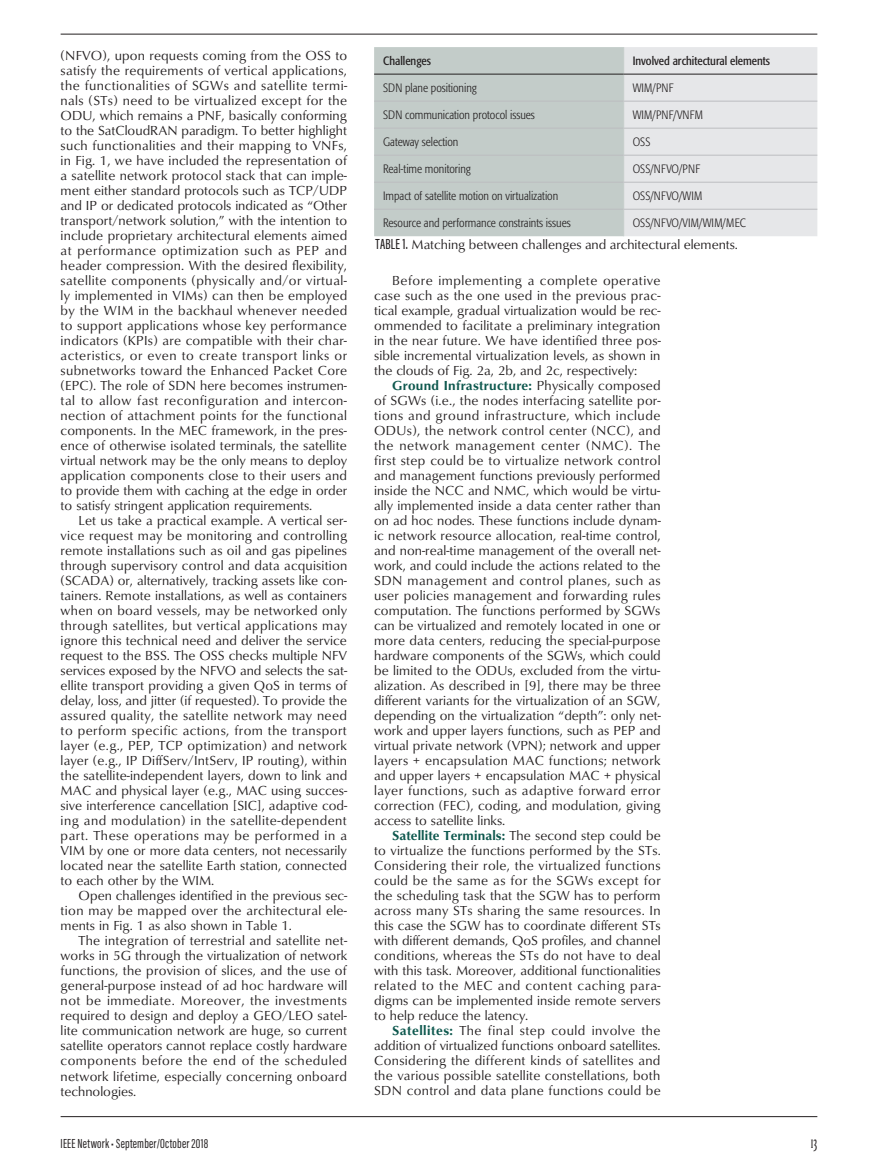
<style>
.page{position:relative;width:878px;height:1175px;background:#fff}
.page>*{position:absolute;margin:0;border:0;box-sizing:border-box;transform-origin:0 0}
.t1{font:16.5px "Matrix II Ext OT Narrow SC800";color:#231f20}
.t2{font:13.5px/15px "Classico URW";color:#231f20;text-align:justify}
.t3{font:13.5px "Acumin Pro Extra Cond";letter-spacing:.015em;color:#231f20}
.t4{font:300 condensed 12px "Formata";color:#231f20}
.t5{font:condensed 12px "Formata";color:#231f20}
.t6{font:300 condensed 12px "Formata";letter-spacing:.02em;color:#231f20}
.s1{font-family:"Acumin Pro Extra Cond";font-weight:500;font-size:15px}
.s2{font-weight:700;color:#0e584e}
</style>
<div class="page">
<hr style="left:61px;top:34px;width:756px;height:1px;background:#231f20">
<hr style="left:61px;top:1115px;width:756px;height:1px;background:#231f20">
<div style="left:374px;top:47px;width:249px;height:189px;background:#c3ccc9"></div>
<div style="left:623px;top:47px;width:194px;height:189px;background:#e6e7e9"></div>
<hr style="left:374px;top:74px;width:249px;height:1px;background:#231f20">
<hr style="left:623px;top:74px;width:194px;height:1px;background:#231f20">
<hr style="left:374px;top:101px;width:249px;height:1px;background:#bcbdc0">
<hr style="left:623px;top:101px;width:194px;height:1px;background:#bcbdc0">
<hr style="left:374px;top:128px;width:249px;height:1px;background:#bcbdc0">
<hr style="left:623px;top:128px;width:194px;height:1px;background:#bcbdc0">
<hr style="left:374px;top:155px;width:249px;height:1px;background:#bcbdc0">
<hr style="left:623px;top:155px;width:194px;height:1px;background:#bcbdc0">
<hr style="left:374px;top:182px;width:249px;height:1px;background:#bcbdc0">
<hr style="left:623px;top:182px;width:194px;height:1px;background:#bcbdc0">
<hr style="left:374px;top:209px;width:249px;height:1px;background:#bcbdc0">
<hr style="left:623px;top:209px;width:194px;height:1px;background:#bcbdc0">
<p class="t2" style="left:61px;top:47px;width:288px">(NFVO), upon requests coming from the OSS to satisfy the requirements of vertical applications, the functionalities of SGWs and satellite termi&shy;nals (STs) need to be virtualized except for the ODU, which remains a PNF, basically conforming to the SatCloudRAN paradigm. To better highlight such functionalities and their mapping to VNFs, in Fig. 1, we have included the representation of a satellite network protocol stack that can imple&shy;ment either standard protocols such as TCP/UDP and IP or dedicated protocols indicated as “Other transport/network solution,” with the intention to include proprietary architectural elements aimed at performance optimization such as PEP and header compression. With the desired flexibility, satellite components (physically and/or virtual&shy;ly implemented in VIMs) can then be employed by the WIM in the backhaul whenever needed to support applications whose key performance indicators (KPIs) are compatible with their char&shy;acteristics, or even to create transport links or subnetworks toward the Enhanced Packet Core (EPC). The role of SDN here becomes instrumen&shy;tal to allow fast reconfiguration and intercon&shy;nection of attachment points for the functional components. In the MEC framework, in the pres&shy;ence of otherwise isolated terminals, the satellite virtual network may be the only means to deploy application components close to their users and to provide them with caching at the edge in order to satisfy stringent application requirements.</p>
<p class="t2" style="left:61px;top:512px;width:288px;text-indent:18px">Let us take a practical example. A vertical ser&shy;vice request may be monitoring and controlling remote installations such as oil and gas pipelines through supervisory control and data acquisition (SCADA) or, alternatively, tracking assets like con&shy;tainers. Remote installations, as well as containers when on board vessels, may be networked only through satellites, but vertical applications may ignore this technical need and deliver the service request to the BSS. The OSS checks multiple NFV services exposed by the NFVO and selects the sat&shy;ellite transport providing a given QoS in terms of delay, loss, and jitter (if requested). To provide the assured quality, the satellite network may need to perform specific actions, from the transport layer (e.g., PEP, TCP optimization) and network layer (e.g., IP DiffServ/IntServ, IP routing), within the satellite-independent layers, down to link and MAC and physical layer (e.g., MAC using succes&shy;sive interference cancellation [SIC], adaptive cod&shy;ing and modulation) in the satellite-dependent part. These operations may be performed in a VIM by one or more data centers, not necessarily located near the satellite Earth station, connected to each other by the WIM.</p>
<p class="t2" style="left:61px;top:887px;width:288px;text-indent:18px">Open challenges identified in the previous sec&shy;tion may be mapped over the architectural ele&shy;ments in Fig. 1 as also shown in Table 1.</p>
<p class="t2" style="left:61px;top:932px;width:288px;text-indent:18px">The integration of terrestrial and satellite net&shy;works in 5G through the virtualization of network functions, the provision of slices, and the use of general-purpose instead of ad hoc hardware will not be immediate. Moreover, the investments required to design and deploy a GEO/LEO satel&shy;lite communication network are huge, so current satellite operators cannot replace costly hardware components before the end of the scheduled network lifetime, especially concerning onboard technologies.</p>
<p class="t5" style="left:383px;top:54px;width:49px">Challenges</p>
<p class="t5" style="left:632px;top:54px;width:139px">Involved architectural elements</p>
<p class="t4" style="left:383px;top:81px;width:95px">SDN plane positioning</p>
<p class="t4" style="left:632px;top:81px;width:42px">WIM/PNF</p>
<p class="t4" style="left:383px;top:108px;width:153px">SDN communication protocol issues</p>
<p class="t6" style="left:632px;top:108px;width:72px">WIM/PNF/VNFM</p>
<p class="t4" style="left:383px;top:135px;width:77px">Gateway selection</p>
<p class="t4" style="left:632px;top:135px;width:19px">OSS</p>
<p class="t4" style="left:383px;top:162px;width:89px">Real-time monitoring</p>
<p class="t6" style="left:632px;top:162px;width:69px">OSS/NFVO/PNF</p>
<p class="t4" style="left:383px;top:189px;width:177px">Impact of satellite motion on virtualization</p>
<p class="t4" style="left:632px;top:189px;width:71px">OSS/NFVO/WIM</p>
<p class="t4" style="left:383px;top:216px;width:189px">Resource and performance constraints issues</p>
<p class="t4" style="left:632px;top:216px;width:115px">OSS/NFVO/VIM/WIM/MEC</p>
<p class="t2" style="left:375px;top:237px;width:364px"><span class="s1">TABLE 1.</span> Matching between challenges and architectural elements.</p>
<p class="t2" style="left:374px;top:272px;width:288px;text-indent:18px">Before implementing a complete operative case such as the one used in the previous prac&shy;tical example, gradual virtualization would be rec&shy;ommended to facilitate a preliminary integration in the near future. We have identified three pos&shy;sible incremental virtualization levels, as shown in the clouds of Fig. 2a, 2b, and 2c, respectively:</p>
<p class="t2" style="left:374px;top:377px;width:288px;text-indent:18px"><span class="s2">Ground Infrastructure:</span> Physically composed of SGWs (i.e., the nodes interfacing satellite por&shy;tions and ground infrastructure, which include ODUs), the network control center (NCC), and the network management center (NMC). The first step could be to virtualize network control and management functions previously performed inside the NCC and NMC, which would be virtu&shy;ally implemented inside a data center rather than on ad hoc nodes. These functions include dynam&shy;ic network resource allocation, real-time control, and non-real-time management of the overall net&shy;work, and could include the actions related to the SDN management and control planes, such as user policies management and forwarding rules computation. The functions performed by SGWs can be virtualized and remotely located in one or more data centers, reducing the special-purpose hardware components of the SGWs, which could be limited to the ODUs, excluded from the virtu&shy;alization. As described in [9], there may be three different variants for the virtualization of an SGW, depending on the virtualization “depth”: only net&shy;work and upper layers functions, such as PEP and virtual private network (VPN); network and upper layers + encapsulation MAC functions; network and upper layers + encapsulation MAC + physical layer functions, such as adaptive forward error correction (FEC), coding, and modulation, giving access to satellite links.</p>
<p class="t2" style="left:374px;top:827px;width:288px;text-indent:18px"><span class="s2">Satellite Terminals:</span> The second step could be to virtualize the functions performed by the STs.<br>Considering their role, the virtualized functions could be the same as for the SGWs except for the scheduling task that the SGW has to perform across many STs sharing the same resources. In this case the SGW has to coordinate different STs with different demands, QoS profiles, and channel conditions, whereas the STs do not have to deal with this task. Moreover, additional functionalities related to the MEC and content caching para&shy;digms can be implemented inside remote servers to help reduce the latency.</p>
<p class="t2" style="left:374px;top:1022px;width:288px;text-indent:18px"><span class="s2">Satellites:</span> The final step could involve the addition of virtualized functions onboard satellites.<br>Considering the different kinds of satellites and the various possible satellite constellations, both SDN control and data plane functions could be</p>
<p class="t3" style="left:61px;top:1134px;width:149px">IEEE Network • September/October 2018</p>
<p class="t1" style="left:810px;top:1131px;width:8px">13</p>
</div>
